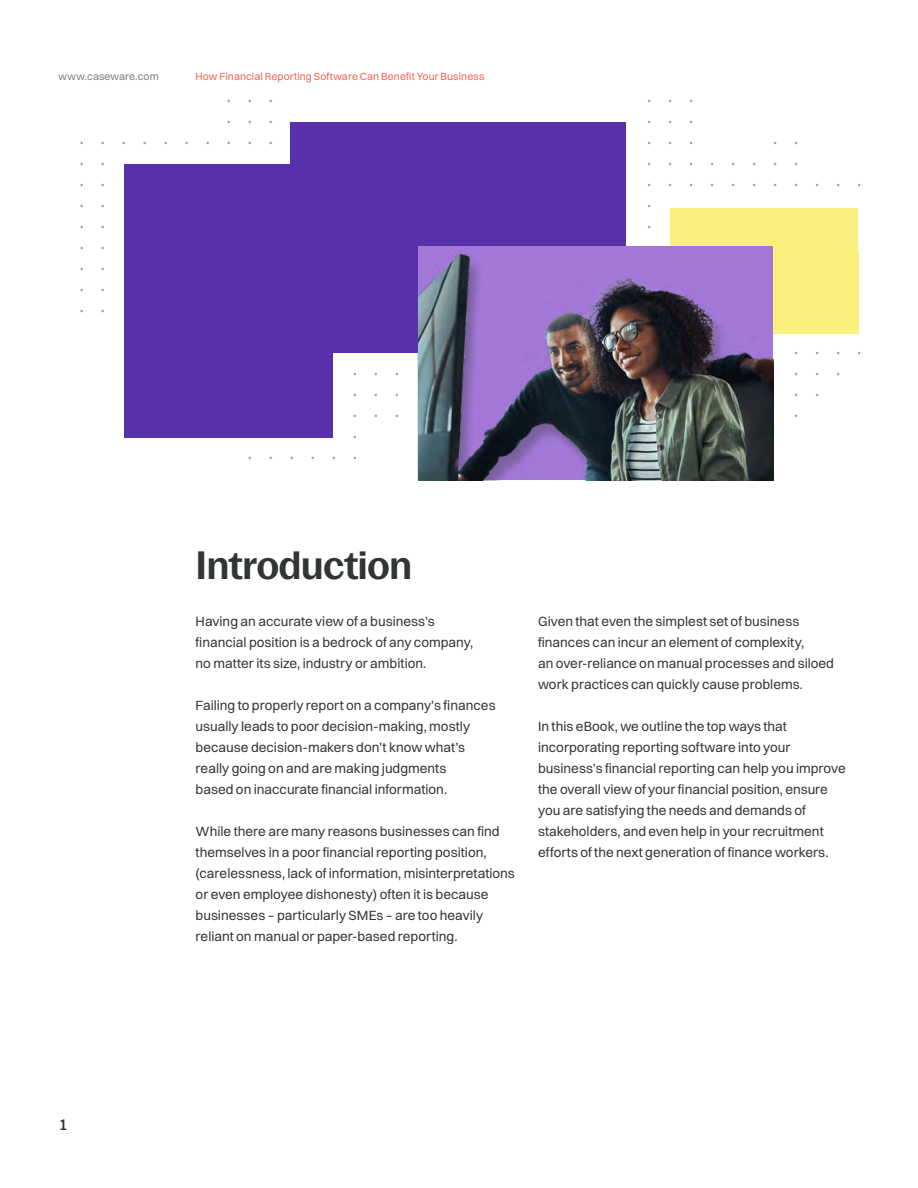
<style>
.page{position:relative;width:918px;height:1188px;background:#fff}
.page>*{position:absolute;margin:0;border:0;box-sizing:border-box;transform-origin:0 0}
.t1{font:600 39px "Pastiche Grotesque";letter-spacing:-.025em;color:#313533}
.t2{font:500 16.5px "Switzer";color:#303333}
.t3{font:13.5px/21px "Switzer";color:#313533}
.t4{font:10.5px "Switzer";letter-spacing:.01em;color:#f26354}
.t5{font:10.5px "Switzer";letter-spacing:.01em;color:#7d7e7f}
</style>
<div class="page">
<div style="left:124px;top:165px;width:209px;height:273px;background:#5930ab"></div>
<div style="left:290px;top:122px;width:335px;height:231px;background:#5930ab"></div>
<div style="left:671px;top:208px;width:187px;height:84px;background:#faf07d"></div>
<div style="left:727px;top:250px;width:131px;height:84px;background:#faf07d"></div>
<div style="left:418px;top:247px;width:355px;height:233px;background:#a378d9"></div>
<img style="left:418px;top:252px;width:355px;height:228px">
<p class="t5" style="left:58px;top:70px;width:102px">www.caseware.com</p>
<p class="t4" style="left:196px;top:70px;width:291px">How Financial Reporting Software Can Benefit Your Business</p>
<p class="t2" style="left:59px;top:1114px;width:11px">1</p>
<h1 class="t1" style="left:196px;top:536px;width:218px">Introduction</h1>
<p class="t3" style="left:196px;top:610px;width:279px">Having an accurate view of a business’s financial position is a bedrock of any company, no matter its size, industry or ambition.</p>
<p class="t3" style="left:196px;top:694px;width:302px">Failing to properly report on a company’s finances usually leads to poor decision-making, mostly because decision-makers don’t know what’s really going on and are making judgments<br>based on inaccurate financial information.</p>
<p class="t3" style="left:196px;top:820px;width:321px">While there are many reasons businesses can find themselves in a poor financial reporting position, (carelessness, lack of information, misinterpretations or even employee dishonesty) often it is because businesses – particularly SMEs – are too heavily reliant on manual or paper-based reporting.</p>
<p class="t3" style="left:538px;top:610px;width:297px">Given that even the simplest set of business finances can incur an element of complexity,<br>an over-reliance on manual processes and siloed work practices can quickly cause problems.</p>
<p class="t3" style="left:538px;top:715px;width:309px">In this eBook, we outline the top ways that incorporating reporting software into your business’s financial reporting can help you improve the overall view of your financial position, ensure you are satisfying the needs and demands of stakeholders, and even help in your recruitment efforts of the next generation of finance workers.</p>
</div>
